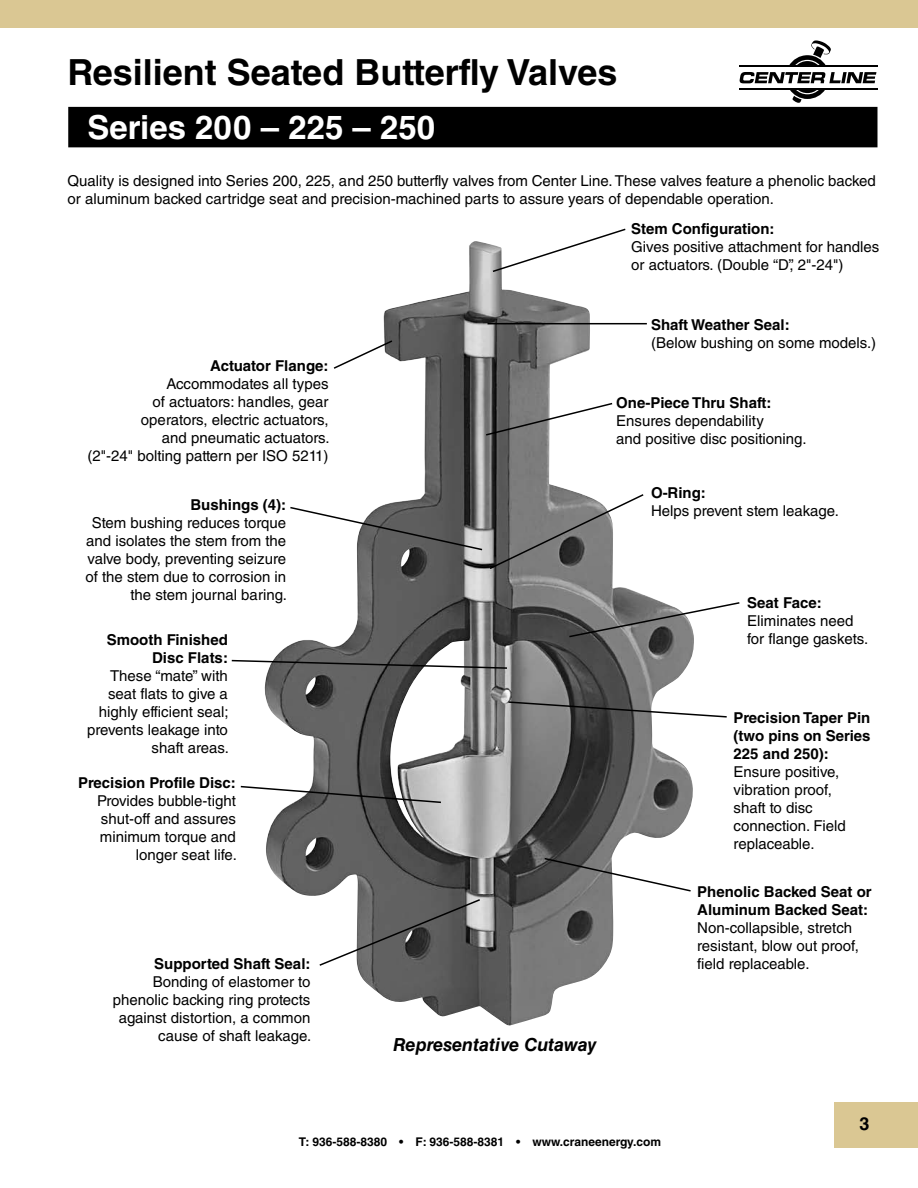
<style>
.page{position:relative;width:918px;height:1188px;background:#fff}
.page>*{position:absolute;margin:0;border:0;box-sizing:border-box;transform-origin:0 0}
.t1{font:700 36px "Helvetica LT Std";color:#000}
.t2{font:700 33px "Helvetica LT Std";color:#fff}
.t3{font:italic 700 18px "Helvetica LT Std";color:#000}
.t4{font:700 18px "Helvetica LT Std";color:#000}
.t5{font:15px/18px "Helvetica LT Std";color:#000}
.t6{font:700 15px/18px "Helvetica LT Std";color:#000}
.t7{font:700 12px "Helvetica LT Std";color:#000}
</style>
<div class="page">
<svg style="left:739px;top:72px;width:137px;height:11px"></svg>
<svg style="left:789px;top:41px;width:42px;height:25px"></svg>
<svg style="left:790px;top:90px;width:35px;height:13px"></svg>
<hr style="left:739px;top:66px;width:138px;height:1px;background:#000">
<hr style="left:739px;top:89px;width:138px;height:1px;background:#000">
<div style="left:834px;top:1102px;width:84px;height:46px;background:#dac793"></div>
<div style="left:0;top:0;width:918px;height:28px;background:#dac793"></div>
<div style="left:69px;top:108px;width:808px;height:39px;background:#000"></div>
<div style="left:68px;top:107px;width:810px;height:40px;border:2px solid #000"></div>
<img style="left:264px;top:241px;width:430px;height:785px">
<svg style="left:231px;top:659px;width:278px;height:11px"></svg>
<svg style="left:332px;top:339px;width:62px;height:31px"></svg>
<svg style="left:484px;top:402px;width:130px;height:35px"></svg>
<svg style="left:507px;top:700px;width:220px;height:18px"></svg>
<svg style="left:318px;top:898px;width:164px;height:69px"></svg>
<svg style="left:543px;top:857px;width:149px;height:36px"></svg>
<svg style="left:240px;top:785px;width:203px;height:19px"></svg>
<svg style="left:491px;top:228px;width:136px;height:45px"></svg>
<svg style="left:568px;top:601px;width:172px;height:37px"></svg>
<svg style="left:289px;top:493px;width:356px;height:77px"></svg>
<hr style="left:488px;top:323px;width:159px;height:1px;background:#000">
<h1 class="t1" style="left:68px;top:51px;width:552px">Resilient Seated Butterfly Valves</h1>
<h2 class="t2" style="left:88px;top:108px;width:349px">Series 200 – 225 – 250</h2>
<p class="t5" style="left:68px;top:171px;width:810px">Quality is designed into Series 200, 225, and 250 butterfly valves from Center Line. These valves feature a phenolic backed or aluminum backed cartridge seat and precision-machined parts to assure years of dependable operation.</p>
<p class="t6" style="left:631px;top:220px;width:145px">Stem Configuration:</p>
<p class="t5" style="left:631px;top:238px;width:250px">Gives positive attachment for handles or actuators. (Double “D”, 2"-24")</p>
<p class="t6" style="left:210px;top:357px;width:120px">Actuator Flange:</p>
<p class="t5" style="left:88px;top:375px;width:243px;text-align:right">Accommodates all types<br>of actuators: handles, gear operators, electric actuators,<br>and pneumatic actuators.<br>(2"-24" bolting pattern per ISO 5211)</p>
<p class="t6" style="left:190px;top:496px;width:97px">Bushings (4):</p>
<p class="t5" style="left:85px;top:514px;width:203px;text-align:right">Stem bushing reduces torque and isolates the stem from the valve body, preventing seizure of the stem due to corrosion in the stem journal baring.</p>
<p class="t6" style="left:107px;top:631px;width:123px;text-align:right">Smooth Finished<br>Disc Flats:</p>
<p class="t5" style="left:87px;top:667px;width:143px;text-align:right">These “mate” with seat flats to give a highly efficient seal; prevents leakage into shaft areas.</p>
<p class="t6" style="left:78px;top:774px;width:159px">Precision Profile Disc:</p>
<p class="t5" style="left:97px;top:792px;width:141px;text-align:right">Provides bubble-tight shut-off and assures minimum torque and longer seat life.</p>
<p class="t6" style="left:154px;top:955px;width:158px">Supported Shaft Seal:</p>
<p class="t5" style="left:113px;top:973px;width:200px;text-align:right">Bonding of elastomer to phenolic backing ring protects against distortion, a common cause of shaft leakage.</p>
<p class="t6" style="left:651px;top:315px;width:140px">Shaft Weather Seal:</p>
<p class="t5" style="left:651px;top:333px;width:227px">(Below bushing on some models.)</p>
<p class="t6" style="left:616px;top:393px;width:157px">One-Piece Thru Shaft:</p>
<p class="t5" style="left:616px;top:411px;width:192px">Ensures dependability<br>and positive disc positioning.</p>
<p class="t6" style="left:651px;top:484px;width:56px">O-Ring:</p>
<p class="t5" style="left:651px;top:502px;width:190px">Helps prevent stem leakage.</p>
<p class="t3" style="left:393px;top:1034px;width:205px">Representative Cutaway</p>
<p class="t6" style="left:747px;top:593px;width:76px">Seat Face:</p>
<p class="t5" style="left:747px;top:611px;width:123px">Eliminates need for flange gaskets.</p>
<p class="t6" style="left:734px;top:709px;width:139px;text-align:justify">Precision Taper Pin (two pins on Series 225 and 250):</p>
<p class="t5" style="left:734px;top:763px;width:114px">Ensure positive, vibration proof, shaft to disc connection. Field replaceable.</p>
<p class="t6" style="left:697px;top:883px;width:176px">Phenolic Backed Seat or<br>Aluminum Backed Seat:</p>
<p class="t5" style="left:697px;top:919px;width:163px">Non-collapsible, stretch resistant, blow out proof, field replaceable.</p>
<p class="t4" style="left:860px;top:1112px;width:12px">3</p>
<p class="t7" style="left:299px;top:1134px;width:364px">T: 936-588-8380 • F: 936-588-8381 • www.craneenergy.com</p>
</div>
